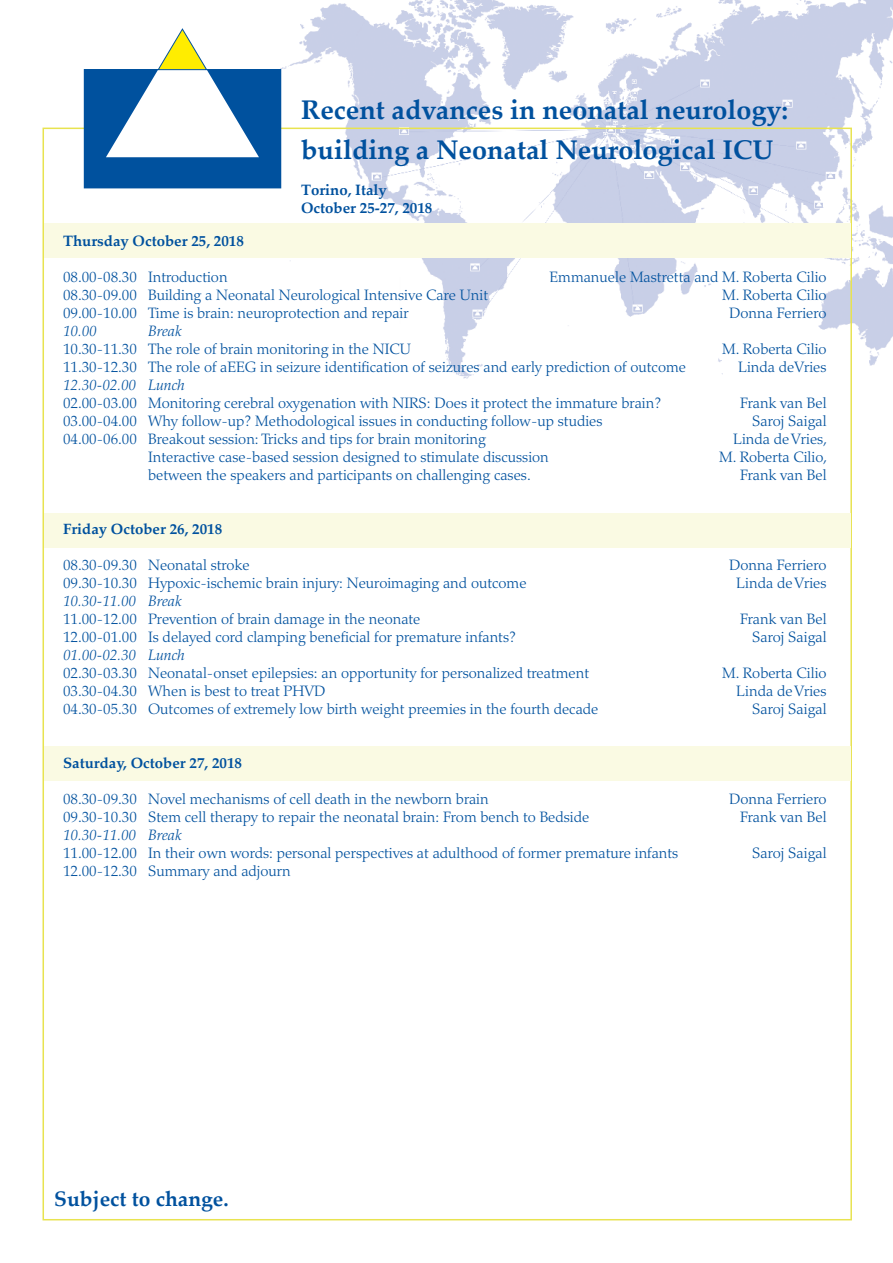
<style>
.page{position:relative;width:893px;height:1263px;background:#fff}
.page>*{position:absolute;margin:0;border:0;box-sizing:border-box;transform-origin:0 0}
.t1{font:700 27px/39.6px "Palatino Linotype";color:#00519e}
.t2{font:700 21px "Palatino Linotype";color:#00519e}
.t3{font:300 15px "Palatino LT Std";color:#00519e}
.t4{font:italic 300 15px "Palatino LT Std";color:#00519e}
.t5{font:700 15px/18px "Palatino Linotype";color:#00519e}
.t6{font:700 15px "Palatino LT Std";color:#00519e}
</style>
<div class="page">
<img style="left:281px;top:0;width:612px;height:379px">
<div style="left:84px;top:70px;width:197px;height:118px;background:#00519e"></div>
<svg style="left:106px;top:29px;width:153px;height:128px"></svg>
<div style="left:44px;top:223px;width:806px;height:34px;background:#fafae3"></div>
<div style="left:44px;top:514px;width:806px;height:34px;background:#fafae3"></div>
<div style="left:44px;top:746px;width:806px;height:34px;background:#fafae3"></div>
<h1 class="t1" style="left:301px;top:89px;width:489px">Recent advances in neonatal neurology: building a Neonatal Neurological ICU</h1>
<p class="t5" style="left:301px;top:180px;width:133px">Torino, Italy<br>October 25-27, 2018</p>
<p class="t5" style="left:63px;top:231px;width:182px">Thursday October 25, 2018</p>
<p class="t3" style="left:63px;top:268px;width:166px">08.00-08.30 Introduction</p>
<p class="t3" style="left:550px;top:268px;width:278px">Emmanuele Mastretta and M. Roberta Cilio</p>
<p class="t3" style="left:63px;top:286px;width:427px">08.30-09.00 Building a Neonatal Neurological Intensive Care Unit</p>
<p class="t3" style="left:722px;top:286px;width:106px">M. Roberta Cilio</p>
<p class="t3" style="left:63px;top:304px;width:347px">09.00-10.00 Time is brain: neuroprotection and repair</p>
<p class="t3" style="left:729px;top:304px;width:99px">Donna Ferriero</p>
<p class="t4" style="left:63px;top:322px;width:35px">10.00</p>
<p class="t4" style="left:148px;top:322px;width:35px">Break</p>
<p class="t3" style="left:63px;top:340px;width:349px">10.30-11.30 The role of brain monitoring in the NICU</p>
<p class="t3" style="left:722px;top:340px;width:106px">M. Roberta Cilio</p>
<p class="t3" style="left:63px;top:358px;width:624px">11.30-12.30 The role of aEEG in seizure identification of seizures and early prediction of outcome</p>
<p class="t3" style="left:738px;top:358px;width:90px">Linda deVries</p>
<p class="t4" style="left:63px;top:376px;width:123px">12.30-02.00 Lunch</p>
<p class="t3" style="left:63px;top:394px;width:600px">02.00-03.00 Monitoring cerebral oxygenation with NIRS: Does it protect the immature brain?</p>
<p class="t3" style="left:740px;top:394px;width:88px">Frank van Bel</p>
<p class="t3" style="left:63px;top:412px;width:541px">03.00-04.00 Why follow-up? Methodological issues in conducting follow-up studies</p>
<p class="t3" style="left:752px;top:412px;width:76px">Saroj Saigal</p>
<p class="t3" style="left:63px;top:430px;width:424px">04.00-06.00 Breakout session: Tricks and tips for brain monitoring</p>
<p class="t3" style="left:733px;top:430px;width:96px">Linda de Vries,</p>
<p class="t3" style="left:148px;top:448px;width:402px">Interactive case-based session designed to stimulate discussion</p>
<p class="t3" style="left:719px;top:448px;width:110px">M. Roberta Cilio,</p>
<p class="t3" style="left:148px;top:466px;width:384px">between the speakers and participants on challenging cases.</p>
<p class="t3" style="left:740px;top:466px;width:88px">Frank van Bel</p>
<p class="t6" style="left:63px;top:520px;width:161px">Friday October 26, 2018</p>
<p class="t3" style="left:63px;top:556px;width:188px">08.30-09.30 Neonatal stroke</p>
<p class="t3" style="left:729px;top:556px;width:99px">Donna Ferriero</p>
<p class="t3" style="left:63px;top:574px;width:465px">09.30-10.30 Hypoxic-ischemic brain injury: Neuroimaging and outcome</p>
<p class="t3" style="left:736px;top:574px;width:92px">Linda de Vries</p>
<p class="t4" style="left:63px;top:592px;width:120px">10.30-11.00 Break</p>
<p class="t3" style="left:63px;top:610px;width:359px">11.00-12.00 Prevention of brain damage in the neonate</p>
<p class="t3" style="left:740px;top:610px;width:88px">Frank van Bel</p>
<p class="t3" style="left:63px;top:628px;width:454px">12.00-01.00 Is delayed cord clamping beneficial for premature infants?</p>
<p class="t3" style="left:752px;top:628px;width:76px">Saroj Saigal</p>
<p class="t4" style="left:63px;top:646px;width:123px">01.00-02.30 Lunch</p>
<p class="t3" style="left:63px;top:664px;width:527px">02.30-03.30 Neonatal-onset epilepsies: an opportunity for personalized treatment</p>
<p class="t3" style="left:722px;top:664px;width:106px">M. Roberta Cilio</p>
<p class="t3" style="left:63px;top:682px;width:264px">03.30-04.30 When is best to treat PHVD</p>
<p class="t3" style="left:736px;top:682px;width:92px">Linda de Vries</p>
<p class="t3" style="left:63px;top:700px;width:537px">04.30-05.30 Outcomes of extremely low birth weight preemies in the fourth decade</p>
<p class="t3" style="left:752px;top:700px;width:76px">Saroj Saigal</p>
<p class="t6" style="left:63px;top:754px;width:181px">Saturday, October 27, 2018</p>
<p class="t3" style="left:63px;top:790px;width:427px">08.30-09.30 Novel mechanisms of cell death in the newborn brain</p>
<p class="t3" style="left:729px;top:790px;width:99px">Donna Ferriero</p>
<p class="t3" style="left:63px;top:808px;width:528px">09.30-10.30 Stem cell therapy to repair the neonatal brain: From bench to Bedside</p>
<p class="t3" style="left:740px;top:808px;width:88px">Frank van Bel</p>
<p class="t4" style="left:63px;top:826px;width:120px">10.30-11.00 Break</p>
<p class="t3" style="left:63px;top:844px;width:617px">11.00-12.00 In their own words: personal perspectives at adulthood of former premature infants</p>
<p class="t3" style="left:752px;top:844px;width:76px">Saroj Saigal</p>
<p class="t3" style="left:63px;top:862px;width:229px">12.00-12.30 Summary and adjourn</p>
<h2 class="t2" style="left:54px;top:1184px;width:176px">Subject to change.</h2>
</div>
